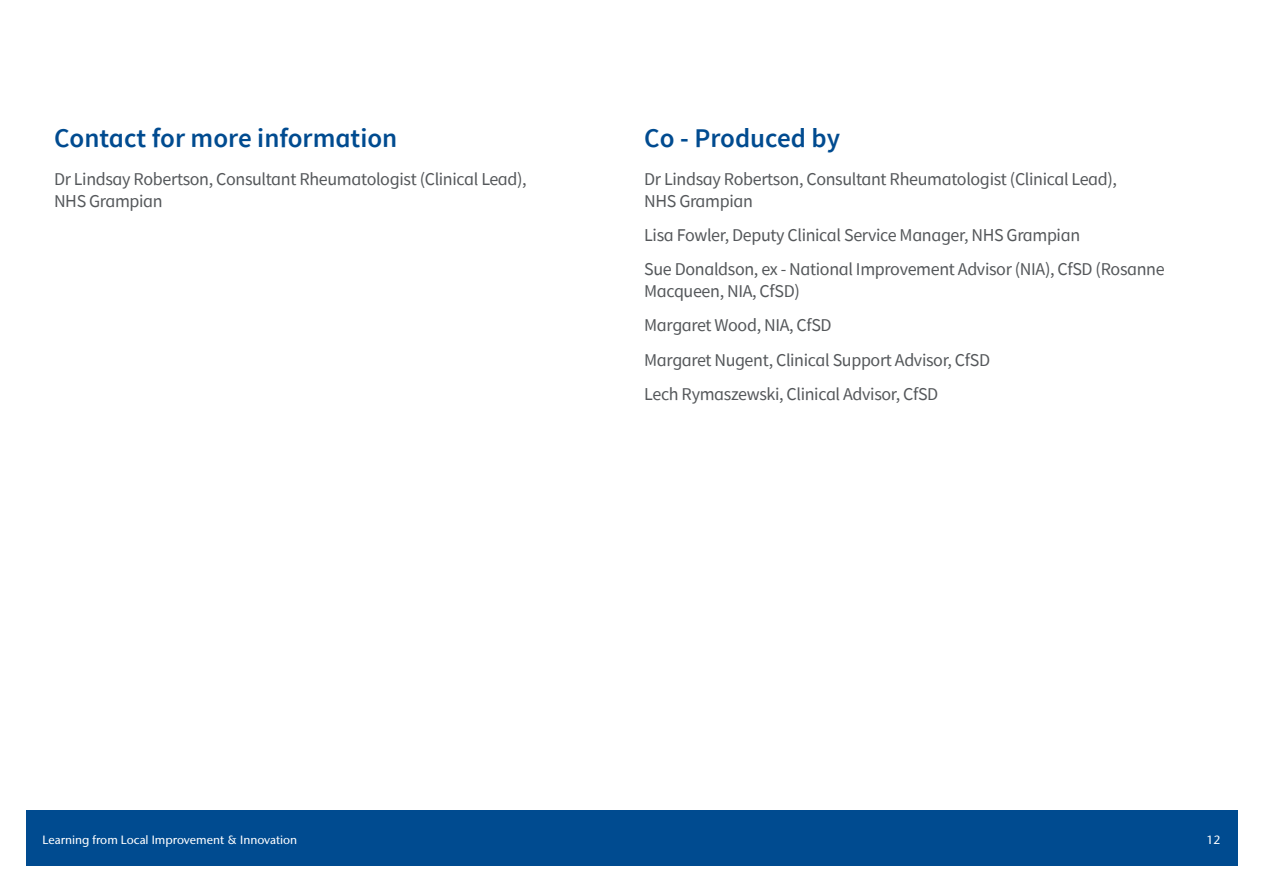
<style>
.page{position:relative;width:1263px;height:893px;background:#fff}
.page>*{position:absolute;margin:0;border:0;box-sizing:border-box;transform-origin:0 0}
.H2{font:600 27px "NHS Source Sans Pro";color:#004b90}
.H1{font:18px/21.6px "NHS Source Sans Pro";letter-spacing:-.02em;color:#54575a}
.t1{font:500 12px "Stone Sans IIITC Pro";color:#fff}
</style>
<div class="page">
<div style="left:26px;top:810px;width:1211px;height:55px;background:#004b90"></div>
<p class="H2" style="left:54px;top:121px;width:345px">Contact for more information</p>
<p class="H1" style="left:54px;top:169px;width:474px">Dr Lindsay Robertson, Consultant Rheumatologist (Clinical Lead),<br>NHS Grampian</p>
<p class="H2" style="left:644px;top:121px;width:197px">Co - Produced by</p>
<p class="H1" style="left:644px;top:169px;width:474px">Dr Lindsay Robertson, Consultant Rheumatologist (Clinical Lead),<br>NHS Grampian</p>
<p class="H1" style="left:644px;top:225px;width:437px">Lisa Fowler, Deputy Clinical Service Manager, NHS Grampian</p>
<p class="H1" style="left:644px;top:259px;width:522px">Sue Donaldson, ex - National Improvement Advisor (NIA), CfSD (Rosanne<br>Macqueen, NIA, CfSD)</p>
<p class="H1" style="left:644px;top:315px;width:189px">Margaret Wood, NIA, CfSD</p>
<p class="H1" style="left:644px;top:349px;width:347px">Margaret Nugent, Clinical Support Advisor, CfSD</p>
<p class="H1" style="left:644px;top:384px;width:296px">Lech Rymaszewski, Clinical Advisor, CfSD</p>
<p class="t1" style="left:43px;top:832px;width:256px">Learning from Local Improvement &amp; Innovation</p>
<p class="t1" style="left:1206px;top:832px;width:15px">12</p>
</div>
